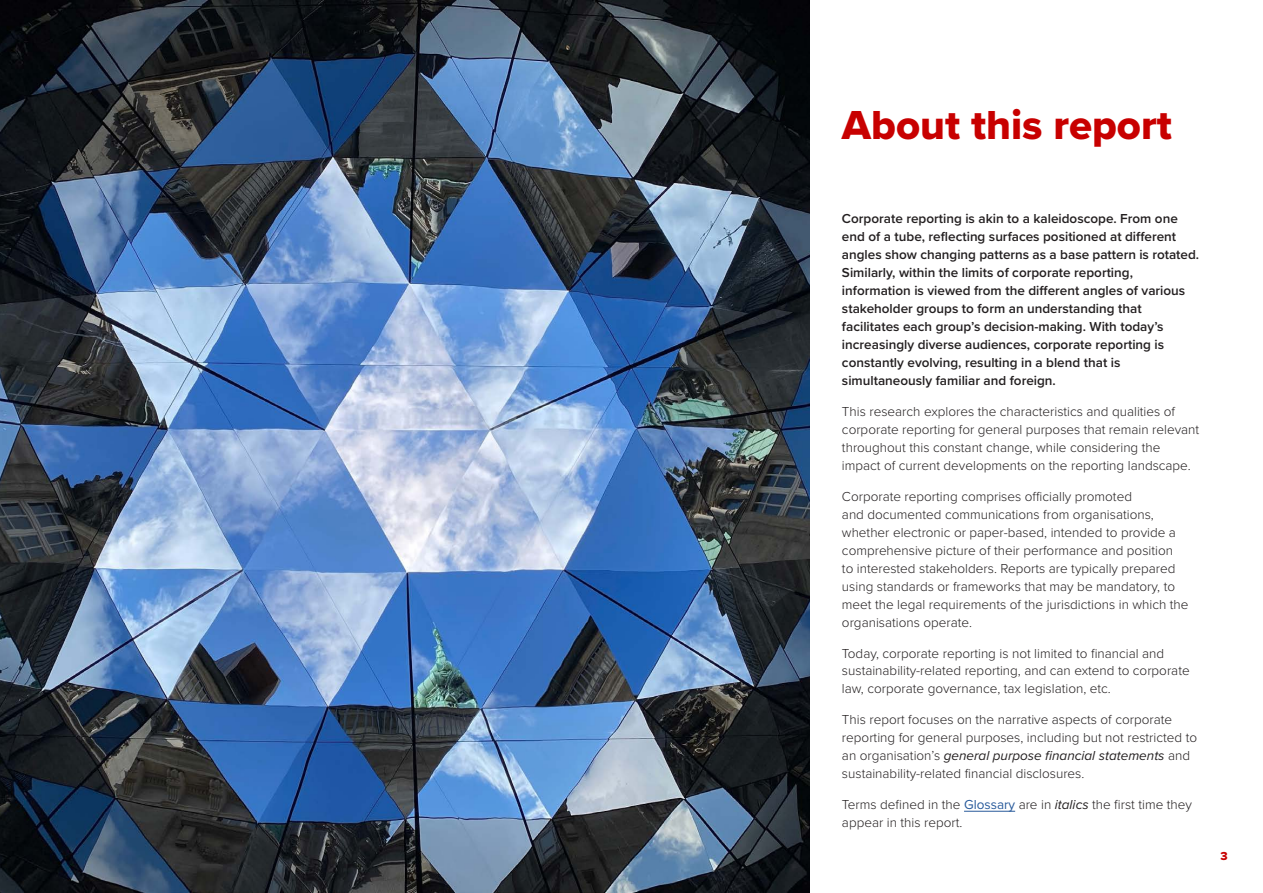
<style>
.page{position:relative;width:1263px;height:893px;background:#fff}
.page>*{position:absolute;margin:0;border:0;box-sizing:border-box;transform-origin:0 0}
.t1{font:42px "Proxima Nova Extrabld";color:#c80000}
.t2{font:300 13.5px/18px "Proxima Nova";color:#231f20}
.t3{font:600 13.5px/18px "Proxima Nova";color:#231f20}
.t4{font:12px "Proxima Nova Extrabld";color:#c80000}
.s1{font-weight:400;font-style:italic}
.s2{font-weight:400;color:#285a9b}
</style>
<div class="page">
<img style="left:0;top:0;width:810px;height:893px">
<hr style="left:964px;top:811px;width:51px;height:1px;background:#285a9b">
<h1 class="t1" style="left:842px;top:94px;width:331px">About this report</h1>
<p class="t3" style="left:842px;top:209px;width:359px">Corporate reporting is akin to a kaleidoscope. From one end of a tube, reflecting surfaces positioned at different angles show changing patterns as a base pattern is rotated.<br>Similarly, within the limits of corporate reporting, information is viewed from the different angles of various stakeholder groups to form an understanding that facilitates each group’s decision-making. With today’s increasingly diverse audiences, corporate reporting is constantly evolving, resulting in a blend that is simultaneously familiar and foreign.</p>
<p class="t2" style="left:842px;top:402px;width:359px">This research explores the characteristics and qualities of corporate reporting for general purposes that remain relevant throughout this constant change, while considering the impact of current developments on the reporting landscape.</p>
<p class="t2" style="left:842px;top:486px;width:348px">Corporate reporting comprises officially promoted<br>and documented communications from organisations, whether electronic or paper-based, intended to provide a comprehensive picture of their performance and position<br>to interested stakeholders. Reports are typically prepared using standards or frameworks that may be mandatory, to meet the legal requirements of the jurisdictions in which the organisations operate.</p>
<p class="t2" style="left:842px;top:643px;width:349px">Today, corporate reporting is not limited to financial and sustainability-related reporting, and can extend to corporate law, corporate governance, tax legislation, etc.</p>
<p class="t2" style="left:842px;top:710px;width:357px">This report focuses on the narrative aspects of corporate reporting for general purposes, including but not restricted to an organisation’s <span class="s1">general purpose financial statements</span> and sustainability-related financial disclosures.</p>
<p class="t2" style="left:842px;top:795px;width:351px">Terms defined in the <span class="s2">Glossary</span> are in <span class="s1">italics</span> the first time they appear in this report.</p>
<p class="t4" style="left:1220px;top:847px;width:9px">3</p>
</div>
